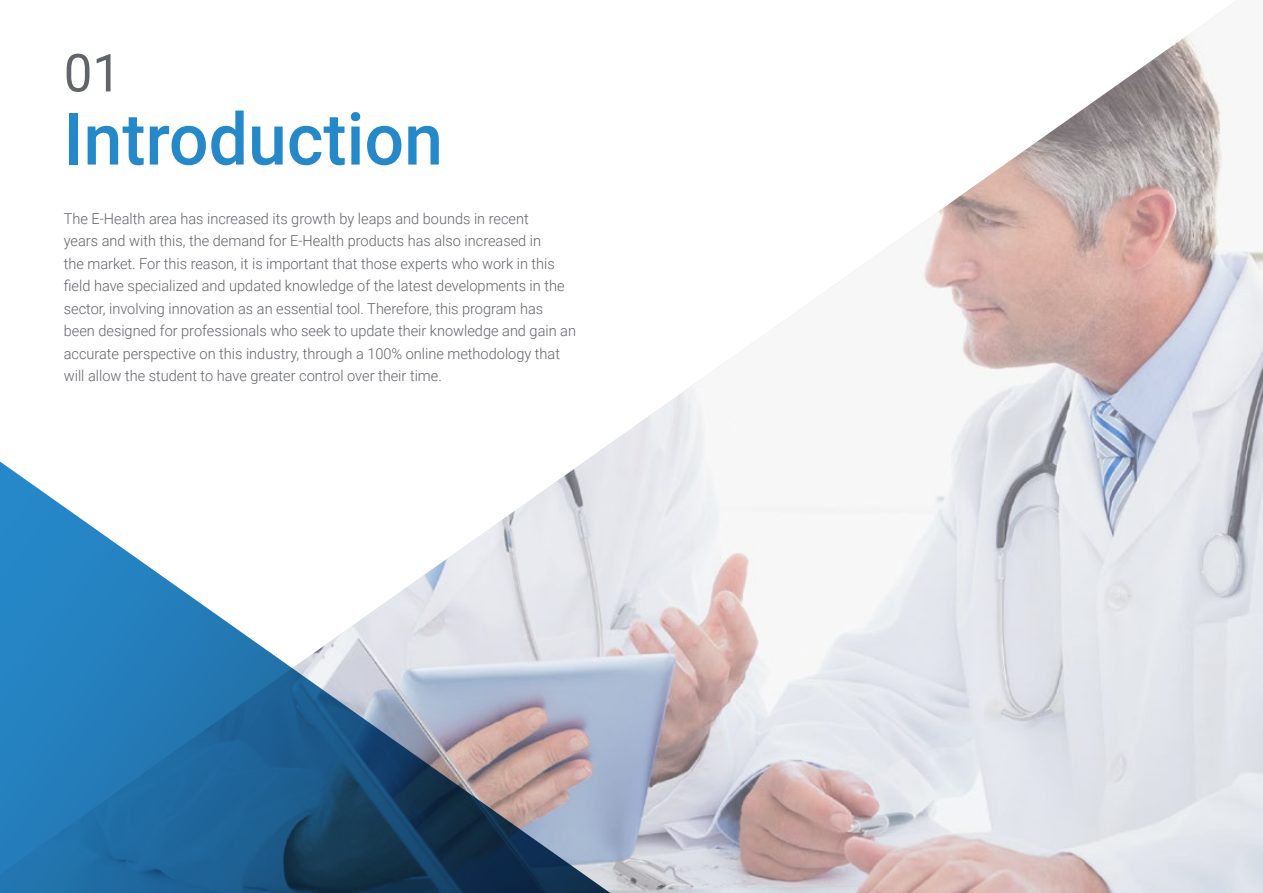
<style>
.page{position:relative;width:1263px;height:893px;background:#fff}
.page>*{position:absolute;margin:0;border:0;box-sizing:border-box;transform-origin:0 0}
.t1{font:500 72px "Roboto";color:#2488c9}
.t2{font:52.5px "Roboto";color:#61646a}
.t3{font:300 15px/22.5px "Roboto";color:#61646a}
</style>
<div class="page">
<img style="left:607px;top:0;width:656px;height:893px">
<svg style="left:0;top:446px;width:640px;height:447px"></svg>
<h2 class="t2" style="left:64px;top:36px;width:59px">01</h2>
<h1 class="t1" style="left:64px;top:89px;width:381px">Introduction</h1>
<p class="t3" style="left:64px;top:207px;width:514px">The E-Health area has increased its growth by leaps and bounds in recent<br>years and with this, the demand for E-Health products has also increased in<br>the market. For this reason, it is important that those experts who work in this field have specialized and updated knowledge of the latest developments in the sector, involving innovation as an essential tool. Therefore, this program has been designed for professionals who seek to update their knowledge and gain an accurate perspective on this industry, through a 100% online methodology that will allow the student to have greater control over their time.</p>
</div>
